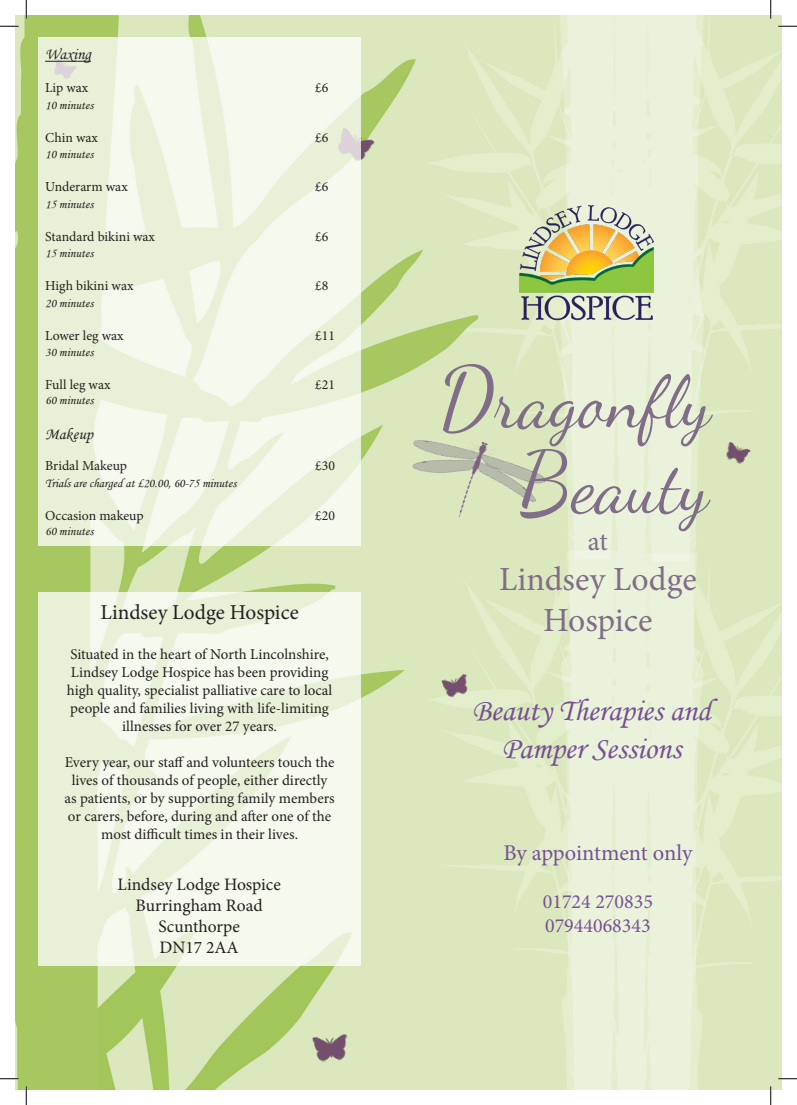
<style>
.page{position:relative;width:797px;height:1105px;background:#fff}
.page>*{position:absolute;margin:0;border:0;box-sizing:border-box;transform-origin:0 0}
.t1{font:72.5px "Dancing Script OT";color:#806d88}
.t2{font:33.75px/40.5px "Minion Pro";color:#806d88;text-align:center}
.t3{font:31.25px/37.5px "Monotype Corsiva";color:#765095;text-align:center}
.t4{font:27.5px "Minion Pro";color:#806d88}
.t5{font:22.5px "Minion Pro";letter-spacing:-.01em;color:#765095}
.t6{font:21.25px "Minion Pro";color:#231f20}
.t7{font:20px "Minion Pro";color:#765095}
.t8{font:17.5px "Minion Pro";color:#231f20}
.t9{font:16.25px "Monotype Corsiva";color:#231f20}
.t10{font:15px/18px "Minion Pro";color:#231f20;text-align:center}
.t11{font:13.75px "Minion Pro";color:#231f20}
.t12{font:12.5px "Monotype Corsiva";color:#231f20}
.s1{font-size:86.25px}
</style>
<div class="page">
<img style="left:16px;top:16px;width:627px;height:1073px">
<img style="left:643px;top:16px;width:138px;height:1073px">
<img style="left:394px;top:418px;width:156px;height:124px">
<img style="left:723px;top:442px;width:27px;height:24px">
<img style="left:518px;top:203px;width:137px;height:118px">
<img style="left:312px;top:1034px;width:37px;height:28px">
<img style="left:441px;top:674px;width:30px;height:25px">
<svg style="left:38px;top:592px;width:322px;height:374px;background:#eff5e4"></svg>
<img style="left:360px;top:127px;width:15px;height:37px">
<div style="left:38px;top:37px;width:322px;height:508px;background:linear-gradient(to bottom,#f0f5e5,#eef5e1)"></div>
<hr style="left:45px;top:61px;width:46px;height:1px;background:#231f20">
<svg style="left:0;top:25px;width:19px;height:2px"></svg>
<svg style="left:778px;top:25px;width:19px;height:2px"></svg>
<svg style="left:0;top:1078px;width:19px;height:1px"></svg>
<svg style="left:778px;top:1078px;width:19px;height:1px"></svg>
<svg style="left:25px;top:0;width:2px;height:19px"></svg>
<svg style="left:25px;top:1086px;width:2px;height:19px"></svg>
<svg style="left:770px;top:0;width:1px;height:19px"></svg>
<svg style="left:770px;top:1086px;width:1px;height:19px"></svg>
<p class="t9" style="left:45px;top:44px;width:47px">Waxing</p>
<p class="t11" style="left:45px;top:79px;width:45px">Lip wax</p>
<p class="t11" style="left:315px;top:79px;width:15px">£6</p>
<p class="t12" style="left:45px;top:97px;width:50px">10 minutes</p>
<p class="t11" style="left:45px;top:128px;width:54px">Chin wax</p>
<p class="t11" style="left:315px;top:128px;width:15px">£6</p>
<p class="t12" style="left:45px;top:147px;width:50px">10 minutes</p>
<p class="t11" style="left:45px;top:178px;width:84px">Underarm wax</p>
<p class="t11" style="left:315px;top:178px;width:15px">£6</p>
<p class="t12" style="left:45px;top:196px;width:50px">15 minutes</p>
<p class="t11" style="left:45px;top:227px;width:111px">Standard bikini wax</p>
<p class="t11" style="left:315px;top:227px;width:15px">£6</p>
<p class="t12" style="left:45px;top:246px;width:50px">15 minutes</p>
<p class="t11" style="left:45px;top:277px;width:90px">High bikini wax</p>
<p class="t11" style="left:315px;top:277px;width:15px">£8</p>
<p class="t12" style="left:45px;top:295px;width:50px">20 minutes</p>
<p class="t11" style="left:45px;top:326px;width:80px">Lower leg wax</p>
<p class="t11" style="left:315px;top:326px;width:21px">£11</p>
<p class="t12" style="left:45px;top:345px;width:50px">30 minutes</p>
<p class="t11" style="left:45px;top:376px;width:67px">Full leg wax</p>
<p class="t11" style="left:315px;top:376px;width:21px">£21</p>
<p class="t12" style="left:45px;top:393px;width:50px">60 minutes</p>
<p class="t9" style="left:45px;top:424px;width:49px">Makeup</p>
<p class="t11" style="left:45px;top:457px;width:83px">Bridal Makeup</p>
<p class="t11" style="left:315px;top:457px;width:21px">£30</p>
<p class="t12" style="left:45px;top:475px;width:193px">Trials are charged at £20.00, 60-75 minutes</p>
<p class="t11" style="left:45px;top:506px;width:100px">Occasion makeup</p>
<p class="t11" style="left:315px;top:506px;width:21px">£20</p>
<p class="t12" style="left:45px;top:523px;width:50px">60 minutes</p>
<p class="t6" style="left:100px;top:598px;width:200px">Lindsey Lodge Hospice</p>
<p class="t10" style="left:67px;top:645px;width:267px">Situated in the heart of North Lincolnshire, Lindsey Lodge Hospice has been providing high quality, specialist palliative care to local people and families living with life-limiting illnesses for over 27 years.</p>
<p class="t10" style="left:65px;top:753px;width:272px">Every year, our staff and volunteers touch the lives of thousands of people, either directly as patients, or by supporting family members or carers, before, during and after one of the most difficult times in their lives.</p>
<p class="t8" style="left:118px;top:872px;width:165px">Lindsey Lodge Hospice</p>
<p class="t8" style="left:136px;top:893px;width:129px">Burringham Road</p>
<p class="t8" style="left:158px;top:914px;width:83px">Scunthorpe</p>
<p class="t8" style="left:160px;top:935px;width:81px">DN17 2AA</p>
<p class="t1" style="left:441px;top:359px;width:272px"><span class="s1">D</span>ragonfly</p>
<p class="t1" style="left:518px;top:444px;width:193px"><span class="s1">B</span>eauty</p>
<p class="t4" style="left:588px;top:522px;width:21px">at</p>
<p class="t2" style="left:499px;top:559px;width:199px">Lindsey Lodge<br>Hospice</p>
<p class="t3" style="left:472px;top:692px;width:240px">Beauty Therapies and<br>Pamper Sessions</p>
<p class="t5" style="left:503px;top:837px;width:190px">By appointment only</p>
<p class="t7" style="left:543px;top:888px;width:112px">01724 270835</p>
<p class="t7" style="left:545px;top:912px;width:107px">07944068343</p>
</div>
